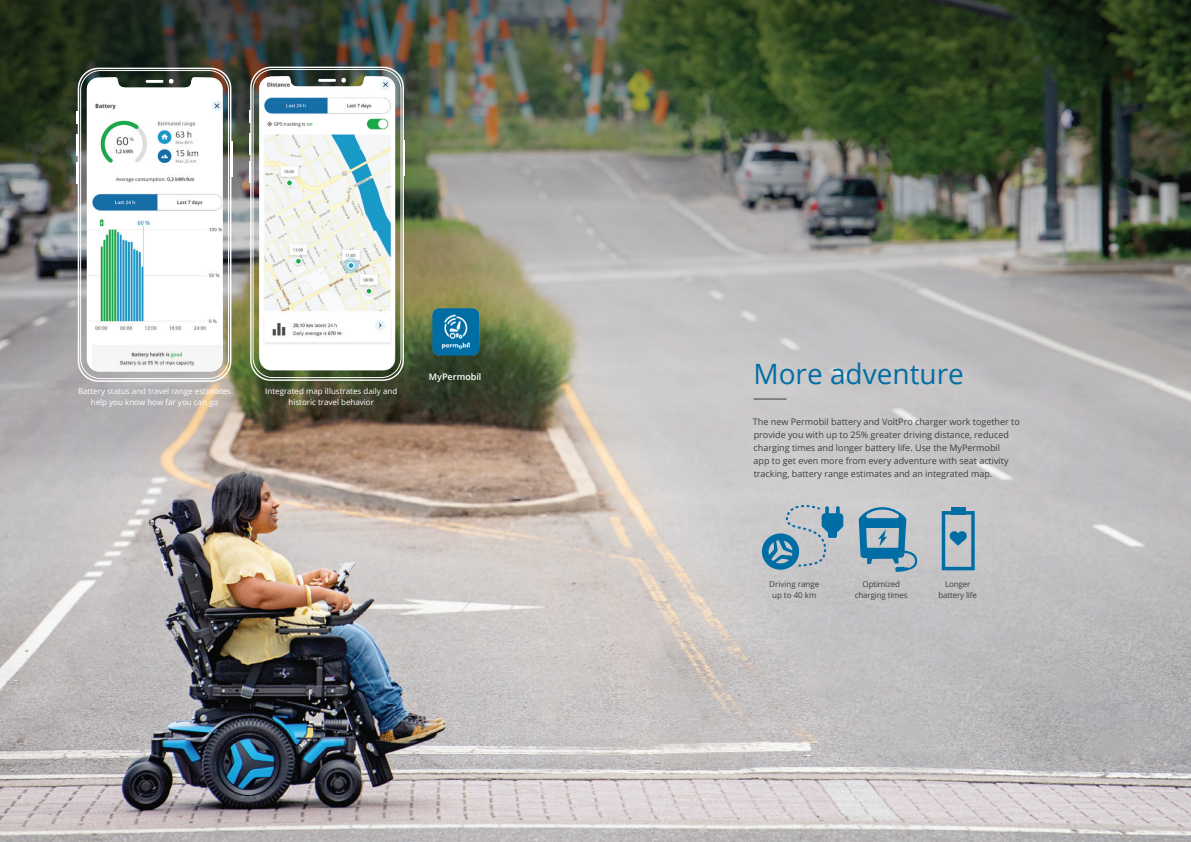
<style>
.page{position:relative;width:1191px;height:842px;background:#fff}
.page>*{position:absolute;margin:0;border:0;box-sizing:border-box;transform-origin:0 0}
.Headline_content_pag{font:28px "Open Sans";color:#006ea5}
.Body_text_content_pa{font:9px/13px "Open Sans";color:#3e3e3f}
.t1{font:600 9px "Open Sans";color:#fff}
.Image_text_white{font:8px/11px "Open Sans";color:#fff;text-align:center}
.Body{font:8px/11px "Open Sans";letter-spacing:-.02em;color:#3e3e3f;text-align:center}
.Image_text_white-2{font:8px/11px "Open Sans";color:#3e3e3f;text-align:center}
</style>
<div class="page">
<img style="left:0;top:0;width:1191px;height:842px">
<svg style="left:858px;top:507px;width:60px;height:65px;background:#79a3ba"></svg>
<hr style="left:753px;top:398px;width:33px;height:1px;background:#3e3e3f">
<svg style="left:762px;top:505px;width:81px;height:65px;background:#93afbf"></svg>
<div style="left:951px;top:506px;width:14px;height:8px;background:#006ea5"></div>
<svg style="left:941px;top:511px;width:33px;height:59px;background:#7ea5ba"></svg>
<img style="left:427px;top:303px;width:56px;height:56px">
<svg style="left:249px;top:66px;width:156px;height:316px"></svg>
<img style="left:252px;top:69px;width:150px;height:309px">
<svg style="left:259px;top:76px;width:136px;height:294px"></svg>
<svg style="left:77px;top:67px;width:155px;height:316px"></svg>
<img style="left:80px;top:70px;width:149px;height:309px">
<svg style="left:87px;top:77px;width:136px;height:294px"></svg>
<p class="Image_text_white" style="left:78px;top:385px;width:155px">Battery status and travel range estimates help you know how far you can go</p>
<p class="Image_text_white" style="left:265px;top:385px;width:134px">Integrated map illustrates daily and historic travel behavior</p>
<p class="t1" style="left:429px;top:371px;width:54px">MyPermobil</p>
<p class="Headline_content_pag" style="left:753px;top:355px;width:212px">More adventure</p>
<p class="Body_text_content_pa" style="left:753px;top:415px;width:268px">The new Permobil battery and VoltPro charger work together to provide you with up to 25% greater driving distance, reduced charging times and longer battery life. Use the MyPermobil<br>app to get even more from every adventure with seat activity tracking, battery range estimates and an integrated map.</p>
<p class="Image_text_white-2" style="left:769px;top:579px;width:52px">Driving range up to 40 km</p>
<p class="Body" style="left:855px;top:579px;width:54px">Optimized charging times</p>
<p class="Body" style="left:938px;top:579px;width:40px">Longer battery life</p>
</div>
